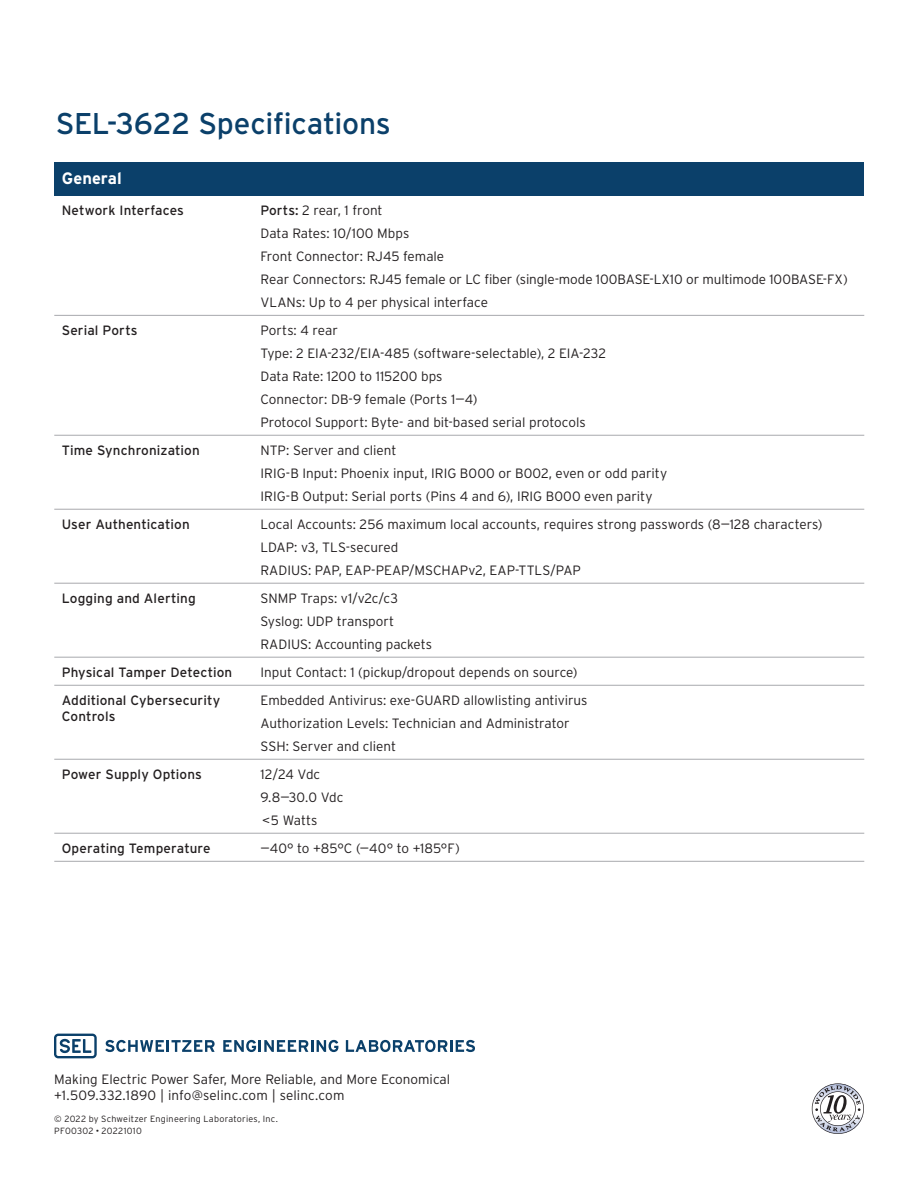
<style>
.page{position:relative;width:918px;height:1188px;background:#fff}
.page>*{position:absolute;margin:0;border:0;box-sizing:border-box;transform-origin:0 0}
.t1{font:30px "Interstate Poly";letter-spacing:-.01em;color:#0b406a}
.t2{font:700 16.5px "Interstate Poly";letter-spacing:.005em;color:#fff}
.t3{font:300 13.5px/23px "Interstate Poly";color:#231f20}
.t4{font:13.5px/16.2px "Interstate Poly";letter-spacing:.01em;color:#231f20}
.t5{font:300 9px/12px "Interstate Poly";letter-spacing:.025em;color:#231f20}
.s1{font-weight:400}
.s2{font-weight:900}
</style>
<div class="page">
<svg style="left:812px;top:1083px;width:52px;height:51px"></svg>
<div style="left:54px;top:162px;width:810px;height:33px;background:#0b406a"></div>
<hr style="left:54px;top:315px;width:199px;height:1px;background:#a8a9ad">
<hr style="left:253px;top:315px;width:611px;height:1px;background:#a8a9ad">
<hr style="left:54px;top:435px;width:199px;height:1px;background:#a8a9ad">
<hr style="left:253px;top:435px;width:611px;height:1px;background:#a8a9ad">
<hr style="left:54px;top:509px;width:199px;height:1px;background:#a8a9ad">
<hr style="left:253px;top:509px;width:611px;height:1px;background:#a8a9ad">
<hr style="left:54px;top:583px;width:199px;height:1px;background:#a8a9ad">
<hr style="left:253px;top:583px;width:611px;height:1px;background:#a8a9ad">
<hr style="left:54px;top:657px;width:199px;height:1px;background:#a8a9ad">
<hr style="left:253px;top:657px;width:611px;height:1px;background:#a8a9ad">
<hr style="left:54px;top:685px;width:199px;height:1px;background:#a8a9ad">
<hr style="left:253px;top:685px;width:611px;height:1px;background:#a8a9ad">
<hr style="left:54px;top:759px;width:199px;height:1px;background:#a8a9ad">
<hr style="left:253px;top:759px;width:611px;height:1px;background:#a8a9ad">
<hr style="left:54px;top:833px;width:199px;height:1px;background:#a8a9ad">
<hr style="left:253px;top:833px;width:611px;height:1px;background:#a8a9ad">
<hr style="left:54px;top:861px;width:199px;height:1px;background:#a8a9ad">
<hr style="left:253px;top:861px;width:611px;height:1px;background:#a8a9ad">
<svg style="left:54px;top:1034px;width:43px;height:24px"></svg>
<svg style="left:105px;top:1040px;width:110px;height:12px"></svg>
<svg style="left:223px;top:1040px;width:115px;height:12px"></svg>
<svg style="left:346px;top:1040px;width:129px;height:12px"></svg>
<h1 class="t1" style="left:56px;top:102px;width:337px">SEL-3622 Specifications</h1>
<p class="t2" style="left:62px;top:166px;width:61px">General</p>
<p class="t4" style="left:62px;top:202px;width:124px">Network Interfaces</p>
<p class="t3" style="left:261px;top:198px;width:589px"><span class="s1">Ports:</span> 2 rear, 1 front<br>Data Rates: 10/100 Mbps<br>Front Connector: RJ45 female<br>Rear Connectors: RJ45 female or LC fiber (single-mode 100BASE-LX10 or multimode 100BASE-FX)<br>VLANs: Up to 4 per physical interface</p>
<p class="t4" style="left:62px;top:322px;width:77px">Serial Ports</p>
<p class="t3" style="left:261px;top:318px;width:347px">Ports: 4 rear<br>Type: 2 EIA-232/EIA-485 (software-selectable), 2 EIA-232<br>Data Rate: 1200 to 115200 bps<br>Connector: DB-9 female (Ports 1–4)<br>Protocol Support: Byte- and bit-based serial protocols</p>
<p class="t4" style="left:62px;top:441px;width:140px">Time Synchronization</p>
<p class="t3" style="left:261px;top:438px;width:408px">NTP: Server and client<br>IRIG-B Input: Phoenix input, IRIG B000 or B002, even or odd parity<br>IRIG-B Output: Serial ports (Pins 4 and 6), IRIG B000 even parity</p>
<p class="t4" style="left:62px;top:515px;width:129px">User Authentication</p>
<p class="t3" style="left:261px;top:512px;width:564px">Local Accounts: 256 maximum local accounts, requires strong passwords (8–128 characters)<br>LDAP: v3, TLS-secured<br>RADIUS: PAP, EAP-PEAP/MSCHAPv2, EAP-TTLS/PAP</p>
<p class="t4" style="left:62px;top:589px;width:135px">Logging and Alerting</p>
<p class="t3" style="left:261px;top:586px;width:173px">SNMP Traps: v1/v2c/c3<br>Syslog: UDP transport<br>RADIUS: Accounting packets</p>
<p class="t4" style="left:62px;top:663px;width:172px">Physical Tamper Detection</p>
<p class="t3" style="left:261px;top:660px;width:319px">Input Contact: 1 (pickup/dropout depends on source)</p>
<p class="t4" style="left:62px;top:691px;width:160px">Additional Cybersecurity<br>Controls</p>
<p class="t3" style="left:261px;top:688px;width:329px">Embedded Antivirus: exe-GUARD allowlisting antivirus<br>Authorization Levels: Technician and Administrator<br>SSH: Server and client</p>
<p class="t4" style="left:62px;top:765px;width:142px">Power Supply Options</p>
<p class="t3" style="left:261px;top:762px;width:84px">12/24 Vdc<br>9.8–30.0 Vdc &lt;5 Watts</p>
<p class="t4" style="left:62px;top:839px;width:150px">Operating Temperature</p>
<p class="t3" style="left:261px;top:836px;width:201px">–40° to +85°C (–40° to +185°F)</p>
<p class="t3" style="left:54px;top:1070px;width:397px;line-height:16.2px">Making Electric Power Safer, More Reliable, and More Economical +1.509.332.1890 | info@selinc.com | selinc.com</p>
<p class="t5" style="left:54px;top:1112px;width:225px">© 2022 by Schweitzer Engineering Laboratories, Inc.<br>PF00302 <span class="s2">·</span> 20221010</p>
</div>
